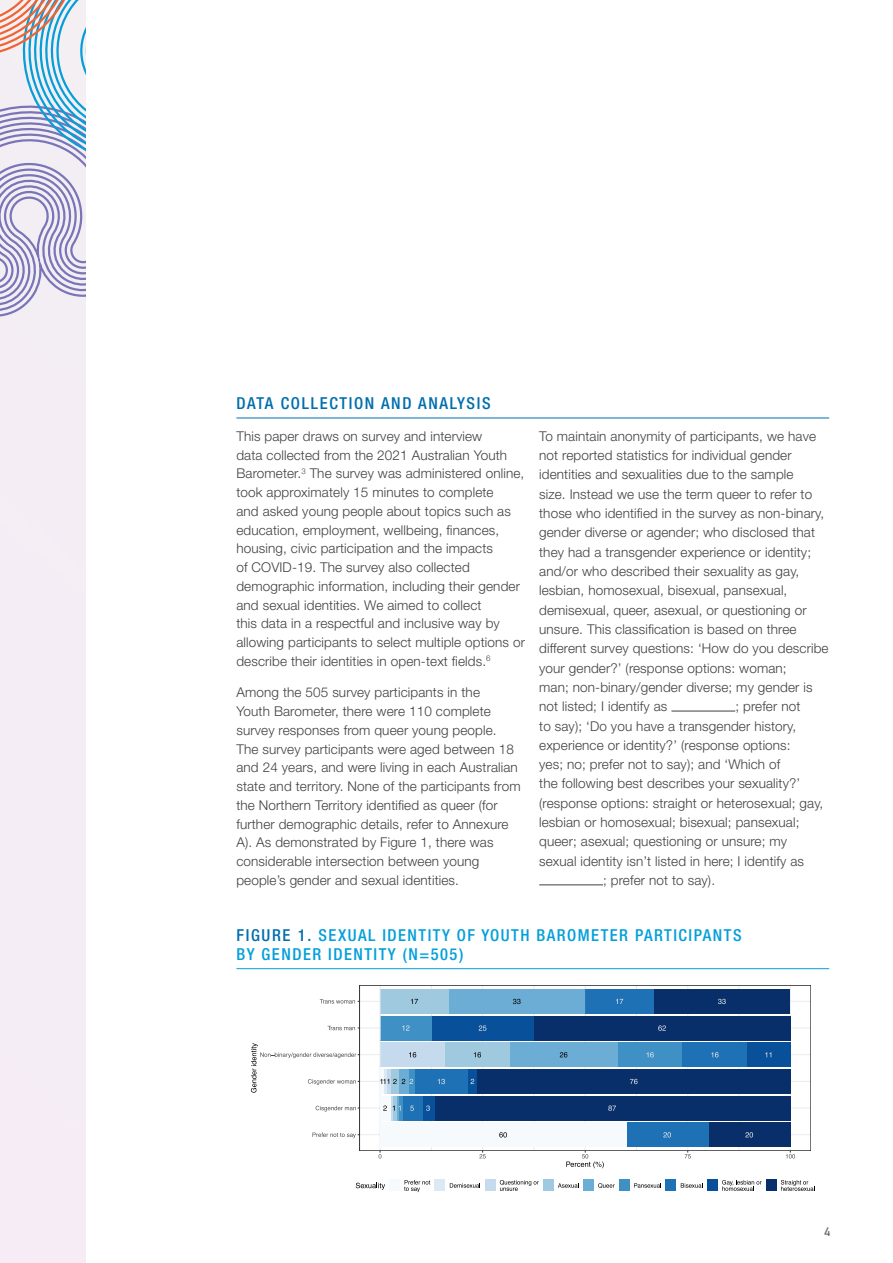
<style>
.page{position:relative;width:893px;height:1263px;background:#fff}
.page>*{position:absolute;margin:0;border:0;box-sizing:border-box;transform-origin:0 0}
.t1{font:500 condensed 16.5px/19.5px "Helvetica Neue";letter-spacing:.09em;color:#049fdb}
.t2{font:500 condensed 16.5px "Helvetica Neue";letter-spacing:.1em;color:#006eae}
.t3{font:300 13.5px/18.8px "Helvetica Neue CE";letter-spacing:.01em;color:#414042}
.t4{font:700 12px "DIN Alternate";color:#696a6d}
.s1{color:#006eae}
</style>
<div class="page">
<svg style="left:0;top:0;width:85px;height:535px;background:#d9d9e7"></svg>
<hr style="left:236px;top:418px;width:593px;height:1px;background:#006eae">
<hr style="left:671px;top:711px;width:64px;height:1px;background:#414042">
<hr style="left:539px;top:885px;width:64px;height:1px;background:#414042">
<hr style="left:236px;top:968px;width:593px;height:1px;background:#049fdb">
<svg style="left:362px;top:987px;width:447px;height:162px"></svg>
<hr style="left:739px;top:985px;width:1px;height:166px;background:#eaeaea">
<hr style="left:636px;top:985px;width:1px;height:166px;background:#eaeaea">
<hr style="left:534px;top:985px;width:1px;height:166px;background:#eaeaea">
<hr style="left:431px;top:985px;width:1px;height:166px;background:#eaeaea">
<hr style="left:790px;top:985px;width:1px;height:166px;background:#eaeaea">
<hr style="left:687px;top:985px;width:1px;height:166px;background:#eaeaea">
<hr style="left:585px;top:985px;width:1px;height:166px;background:#eaeaea">
<hr style="left:482px;top:985px;width:1px;height:166px;background:#eaeaea">
<hr style="left:380px;top:985px;width:1px;height:166px;background:#eaeaea">
<hr style="left:360px;top:1001px;width:451px;height:1px;background:#eaeaea">
<hr style="left:360px;top:1028px;width:451px;height:1px;background:#eaeaea">
<hr style="left:360px;top:1054px;width:451px;height:1px;background:#eaeaea">
<hr style="left:360px;top:1081px;width:451px;height:1px;background:#eaeaea">
<hr style="left:360px;top:1108px;width:451px;height:1px;background:#eaeaea">
<hr style="left:360px;top:1134px;width:451px;height:1px;background:#eaeaea">
<div style="left:434px;top:1096px;width:356px;height:24px;background:#082f6a"></div>
<div style="left:477px;top:1069px;width:313px;height:24px;background:#082f6a"></div>
<div style="left:708px;top:1123px;width:82px;height:24px;background:#082f6a"></div>
<div style="left:534px;top:1016px;width:256px;height:24px;background:#082f6a"></div>
<div style="left:654px;top:989px;width:136px;height:24px;background:#082f6a"></div>
<div style="left:422px;top:1096px;width:12px;height:24px;background:#08519a"></div>
<div style="left:468px;top:1069px;width:9px;height:24px;background:#08519a"></div>
<div style="left:747px;top:1043px;width:43px;height:24px;background:#08519a"></div>
<div style="left:431px;top:1016px;width:103px;height:24px;background:#08519a"></div>
<div style="left:402px;top:1096px;width:20px;height:24px;background:#1f71b5"></div>
<div style="left:414px;top:1069px;width:54px;height:24px;background:#1f71b5"></div>
<div style="left:682px;top:1043px;width:65px;height:24px;background:#1f71b5"></div>
<div style="left:626px;top:1123px;width:82px;height:24px;background:#1f71b5"></div>
<div style="left:585px;top:989px;width:69px;height:24px;background:#1f71b5"></div>
<svg style="left:398px;top:1096px;width:4px;height:24px"></svg>
<div style="left:408px;top:1069px;width:6px;height:24px;background:#3f90c4"></div>
<div style="left:618px;top:1043px;width:64px;height:24px;background:#3f90c4"></div>
<div style="left:380px;top:1016px;width:51px;height:24px;background:#3f90c4"></div>
<hr style="left:396px;top:1096px;width:2px;height:24px;background:#6badd4">
<div style="left:399px;top:1069px;width:9px;height:24px;background:#6badd4"></div>
<div style="left:510px;top:1043px;width:108px;height:24px;background:#6badd4"></div>
<div style="left:448px;top:989px;width:137px;height:24px;background:#6badd4"></div>
<svg style="left:392px;top:1096px;width:4px;height:24px"></svg>
<div style="left:391px;top:1069px;width:8px;height:24px;background:#9ec9df"></div>
<div style="left:445px;top:1043px;width:65px;height:24px;background:#9ec9df"></div>
<div style="left:380px;top:989px;width:68px;height:24px;background:#9ec9df"></div>
<hr style="left:390px;top:1096px;width:2px;height:24px;background:#c6daed">
<div style="left:386px;top:1069px;width:5px;height:24px;background:#c6daed"></div>
<div style="left:380px;top:1043px;width:65px;height:24px;background:#c6daed"></div>
<hr style="left:383px;top:1069px;width:3px;height:24px;background:#dbe9f4">
<div style="left:380px;top:1096px;width:10px;height:24px;background:#f6fafd"></div>
<hr style="left:380px;top:1069px;width:3px;height:24px;background:#f6fafd">
<div style="left:380px;top:1123px;width:246px;height:24px;background:#f6fafd"></div>
<svg style="left:608px;top:1105px;width:8px;height:6px"></svg>
<svg style="left:630px;top:1079px;width:7px;height:5px"></svg>
<svg style="left:745px;top:1132px;width:8px;height:5px"></svg>
<svg style="left:658px;top:1025px;width:8px;height:6px"></svg>
<svg style="left:718px;top:999px;width:8px;height:5px"></svg>
<svg style="left:426px;top:1105px;width:4px;height:6px"></svg>
<svg style="left:471px;top:1079px;width:3px;height:5px"></svg>
<svg style="left:765px;top:1052px;width:6px;height:5px"></svg>
<svg style="left:479px;top:1025px;width:7px;height:6px"></svg>
<svg style="left:410px;top:1105px;width:4px;height:6px"></svg>
<svg style="left:438px;top:1079px;width:7px;height:5px"></svg>
<svg style="left:711px;top:1052px;width:7px;height:5px"></svg>
<svg style="left:663px;top:1132px;width:8px;height:5px"></svg>
<svg style="left:616px;top:999px;width:7px;height:5px"></svg>
<svg style="left:647px;top:1052px;width:7px;height:5px"></svg>
<svg style="left:402px;top:1025px;width:7px;height:6px"></svg>
<svg style="left:560px;top:1052px;width:7px;height:5px"></svg>
<svg style="left:513px;top:999px;width:8px;height:5px"></svg>
<svg style="left:393px;top:1105px;width:8px;height:6px"></svg>
<svg style="left:474px;top:1052px;width:7px;height:5px"></svg>
<svg style="left:411px;top:999px;width:7px;height:5px"></svg>
<svg style="left:409px;top:1052px;width:7px;height:5px"></svg>
<svg style="left:383px;top:1105px;width:4px;height:6px"></svg>
<svg style="left:380px;top:1079px;width:33px;height:5px"></svg>
<svg style="left:499px;top:1132px;width:8px;height:5px"></svg>
<div style="left:360px;top:985px;width:451px;height:166px;border:1px solid #323232"></div>
<svg style="left:320px;top:999px;width:40px;height:4px"></svg>
<svg style="left:327px;top:1026px;width:33px;height:4px"></svg>
<svg style="left:316px;top:1106px;width:44px;height:5px"></svg>
<svg style="left:312px;top:1132px;width:48px;height:6px"></svg>
<svg style="left:379px;top:1151px;width:2px;height:7px"></svg>
<svg style="left:479px;top:1151px;width:7px;height:7px"></svg>
<svg style="left:685px;top:1151px;width:6px;height:7px"></svg>
<svg style="left:786px;top:1151px;width:9px;height:7px"></svg>
<svg style="left:566px;top:1151px;width:38px;height:17px"></svg>
<svg style="left:251px;top:1043px;width:109px;height:50px"></svg>
<svg style="left:356px;top:1183px;width:29px;height:7px"></svg>
<div style="left:389px;top:1179px;width:11px;height:12px;background:#f6fafd"></div>
<div style="left:434px;top:1180px;width:11px;height:11px;background:#dbe9f4"></div>
<svg style="left:485px;top:1179px;width:11px;height:12px"></svg>
<div style="left:485px;top:1180px;width:10px;height:11px;background:#c6daed"></div>
<div style="left:543px;top:1180px;width:11px;height:11px;background:#9ec9df"></div>
<div style="left:583px;top:1179px;width:11px;height:12px;background:#6badd4"></div>
<svg style="left:619px;top:1179px;width:11px;height:12px"></svg>
<div style="left:619px;top:1180px;width:10px;height:11px;background:#3f90c4"></div>
<div style="left:665px;top:1180px;width:11px;height:11px;background:#1f71b5"></div>
<div style="left:707px;top:1179px;width:11px;height:12px;background:#08519a"></div>
<svg style="left:766px;top:1179px;width:11px;height:12px"></svg>
<div style="left:766px;top:1180px;width:10px;height:11px;background:#082f6a"></div>
<svg style="left:404px;top:1180px;width:26px;height:12px"></svg>
<svg style="left:450px;top:1183px;width:30px;height:5px"></svg>
<svg style="left:500px;top:1180px;width:39px;height:11px"></svg>
<svg style="left:558px;top:1183px;width:21px;height:5px"></svg>
<svg style="left:598px;top:1183px;width:17px;height:5px"></svg>
<svg style="left:634px;top:1183px;width:27px;height:5px"></svg>
<svg style="left:681px;top:1183px;width:22px;height:5px"></svg>
<svg style="left:722px;top:1180px;width:40px;height:11px"></svg>
<svg style="left:781px;top:1180px;width:34px;height:11px"></svg>
<p class="t2" style="left:236px;top:394px;width:256px">DATA COLLECTION AND ANALYSIS</p>
<p class="t3" style="left:236px;top:427px;width:290px">This paper draws on survey and interview<br>data collected from the 2021 Australian Youth Barometer.<sup>3</sup> The survey was administered online, took approximately 15 minutes to complete<br>and asked young people about topics such as education, employment, wellbeing, finances, housing, civic participation and the impacts<br>of COVID-19. The survey also collected demographic information, including their gender and sexual identities. We aimed to collect<br>this data in a respectful and inclusive way by allowing participants to select multiple options or describe their identities in open-text fields.<sup>6</sup></p>
<p class="t3" style="left:236px;top:683px;width:286px">Among the 505 survey participants in the<br>Youth Barometer, there were 110 complete survey responses from queer young people.<br>The survey participants were aged between 18 and 24 years, and were living in each Australian state and territory. None of the participants from the Northern Territory identified as queer (for further demographic details, refer to Annexure A). As demonstrated by Figure 1, there was considerable intersection between young people’s gender and sexual identities.</p>
<p class="t3" style="left:539px;top:426px;width:291px;line-height:19.4px">To maintain anonymity of participants, we have not reported statistics for individual gender identities and sexualities due to the sample<br>size. Instead we use the term queer to refer to those who identified in the survey as non-binary, gender diverse or agender; who disclosed that they had a transgender experience or identity; and/or who described their sexuality as gay, lesbian, homosexual, bisexual, pansexual, demisexual, queer, asexual, or questioning or unsure. This classification is based on three different survey questions: ‘How do you describe your gender?’ (response options: woman;<br>man; non-binary/gender diverse; my gender is not listed; I identify as</p>
<p class="t3" style="left:735px;top:697px;width:67px">; prefer not</p>
<p class="t3" style="left:539px;top:716px;width:258px">to say); ‘Do you have a transgender history,</p>
<p class="t3" style="left:539px;top:736px;width:253px">experience or identity?’ (response options:</p>
<p class="t3" style="left:539px;top:755px;width:243px">yes; no; prefer not to say); and ‘Which of</p>
<p class="t3" style="left:539px;top:774px;width:262px">the following best describes your sexuality?’</p>
<p class="t3" style="left:539px;top:793px;width:286px">(response options: straight or heterosexual; gay,</p>
<p class="t3" style="left:539px;top:813px;width:262px">lesbian or homosexual; bisexual; pansexual;</p>
<p class="t3" style="left:539px;top:832px;width:249px">queer; asexual; questioning or unsure; my</p>
<p class="t3" style="left:539px;top:851px;width:266px">sexual identity isn’t listed in here; I identify as</p>
<p class="t3" style="left:603px;top:871px;width:113px">; prefer not to say).</p>
<p class="t1" style="left:236px;top:925px;width:507px"><span class="s1">FIGURE 1.</span> SEXUAL IDENTITY OF YOUTH BAROMETER PARTICIPANTS<br>BY GENDER IDENTITY (N=505)</p>
<p class="t4" style="left:825px;top:1222px;width:7px">4</p>
</div>
